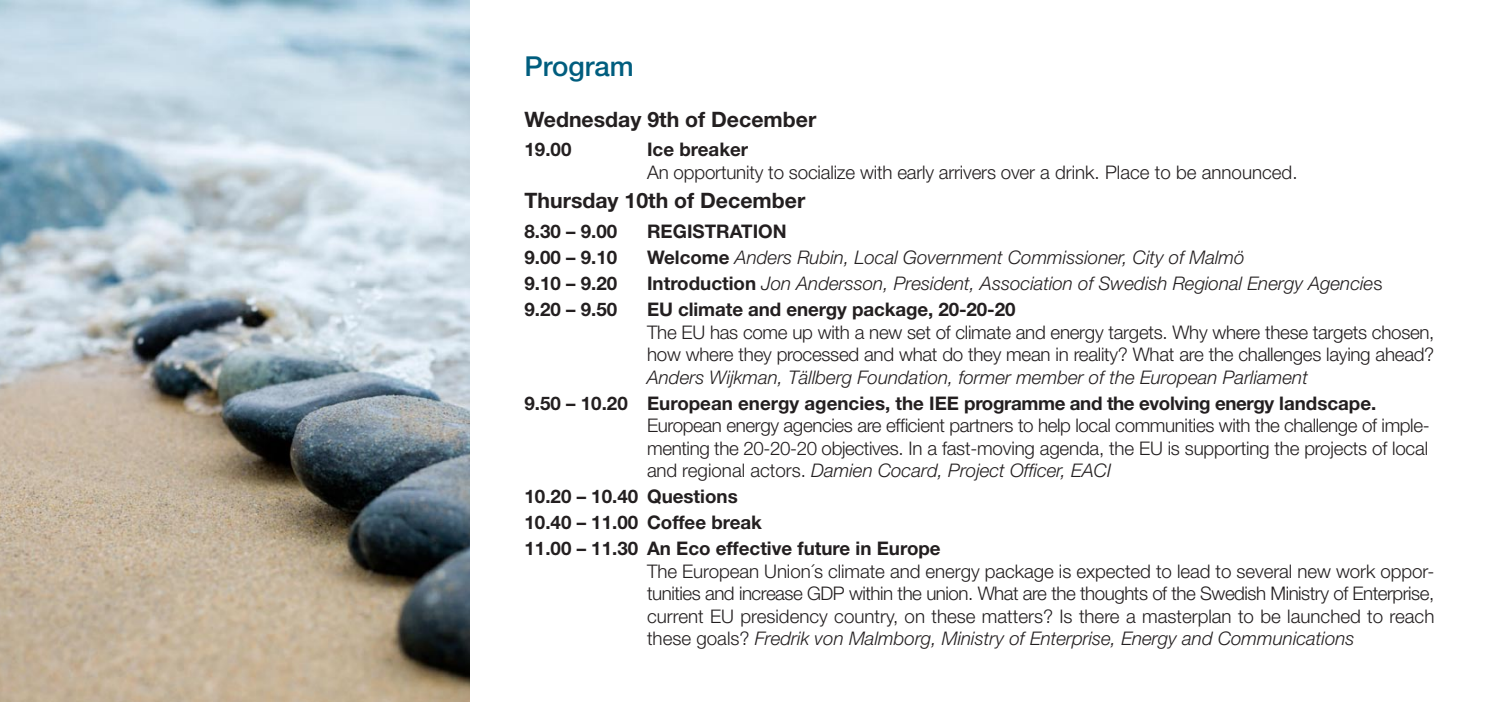
<style>
.page{position:relative;width:1489px;height:702px;background:#fff}
.page>*{position:absolute;margin:0;border:0;box-sizing:border-box;transform-origin:0 0}
.t1{font:500 27.5px "Helvetica Neue";color:#005d7e}
.t2{font:700 21.25px "Helvetica Neue";color:#231f20}
.t3{font:300 18.75px/22.5px "Helvetica Neue";letter-spacing:-.01em;color:#231f20;text-align:justify}
.t4{font:700 18.75px "Helvetica Neue";color:#231f20}
.t5{font:italic 300 18.75px "Helvetica Neue";color:#231f20}
.s1{font-weight:700;font-style:normal}
.s2{font-style:normal}
.s3{font-style:italic}
</style>
<div class="page">
<img style="left:0;top:0;width:469px;height:702px">
<p class="t1" style="left:524px;top:50px;width:111px">Program</p>
<p class="t2" style="left:524px;top:106px;width:293px">Wednesday 9th of December</p>
<p class="t4" style="left:524px;top:138px;width:48px">19.00</p>
<p class="t4" style="left:647px;top:138px;width:103px">Ice breaker</p>
<p class="t3" style="left:647px;top:160px;width:652px">An opportunity to socialize with early arrivers over a drink. Place to be announced.</p>
<p class="t2" style="left:524px;top:187px;width:282px">Thursday 10th of December</p>
<p class="t4" style="left:524px;top:219px;width:94px">8.30 – 9.00</p>
<p class="t4" style="left:647px;top:219px;width:141px">REGISTRATION</p>
<p class="t4" style="left:524px;top:245px;width:94px">9.00 – 9.10</p>
<p class="t5" style="left:647px;top:246px;width:599px"><span class="s1">Welcome</span> Anders Rubin, Local Government Commissioner, City of Malmö</p>
<p class="t4" style="left:524px;top:272px;width:94px">9.10 – 9.20</p>
<p class="t5" style="left:647px;top:272px;width:736px"><span class="s1">Introduction</span> Jon Andersson, President, Association of Swedish Regional Energy Agencie<span class="s2">s</span></p>
<p class="t4" style="left:524px;top:298px;width:94px">9.20 – 9.50</p>
<p class="t4" style="left:647px;top:298px;width:370px">EU climate and energy package, 20-20-20</p>
<p class="t3" style="left:647px;top:320px;width:789px">The EU has come up with a new set of climate and energy targets. Why where these targets chosen, how where they processed and what do they mean in reality? What are the challenges laying ahead?<br><span class="s3">Anders Wijkman, Tällberg Foundation, former member of the European Parliament</span></p>
<p class="t4" style="left:524px;top:391px;width:853px">9.50 – 10.20 European energy agencies, the IEE programme and the evolving energy landscape.</p>
<p class="t3" style="left:647px;top:414px;width:784px">European energy agencies are efficient partners to help local communities with the challenge of imple&shy;menting the 20-20-20 objectives. In a fast-moving agenda, the EU is supporting the projects of local and regional actors. <span class="s3">Damien Cocard, Project Officer, EACI</span></p>
<p class="t4" style="left:524px;top:485px;width:215px">10.20 – 10.40 Questions</p>
<p class="t4" style="left:524px;top:511px;width:239px">10.40 – 11.00 Coffee break</p>
<p class="t4" style="left:524px;top:537px;width:417px">11.00 – 11.30 An Eco effective future in Europe</p>
<p class="t3" style="left:647px;top:559px;width:788px">The European Union´s climate and energy package is expected to lead to several new work oppor&shy;tunities and increase GDP within the union. What are the thoughts of the Swedish Ministry of Enterprise, current EU presidency country, on these matters? Is there a masterplan to be launched to reach these goals? <span class="s3">Fredrik von Malmborg, Ministry of Enterprise, Energy and Communications</span></p>
</div>
